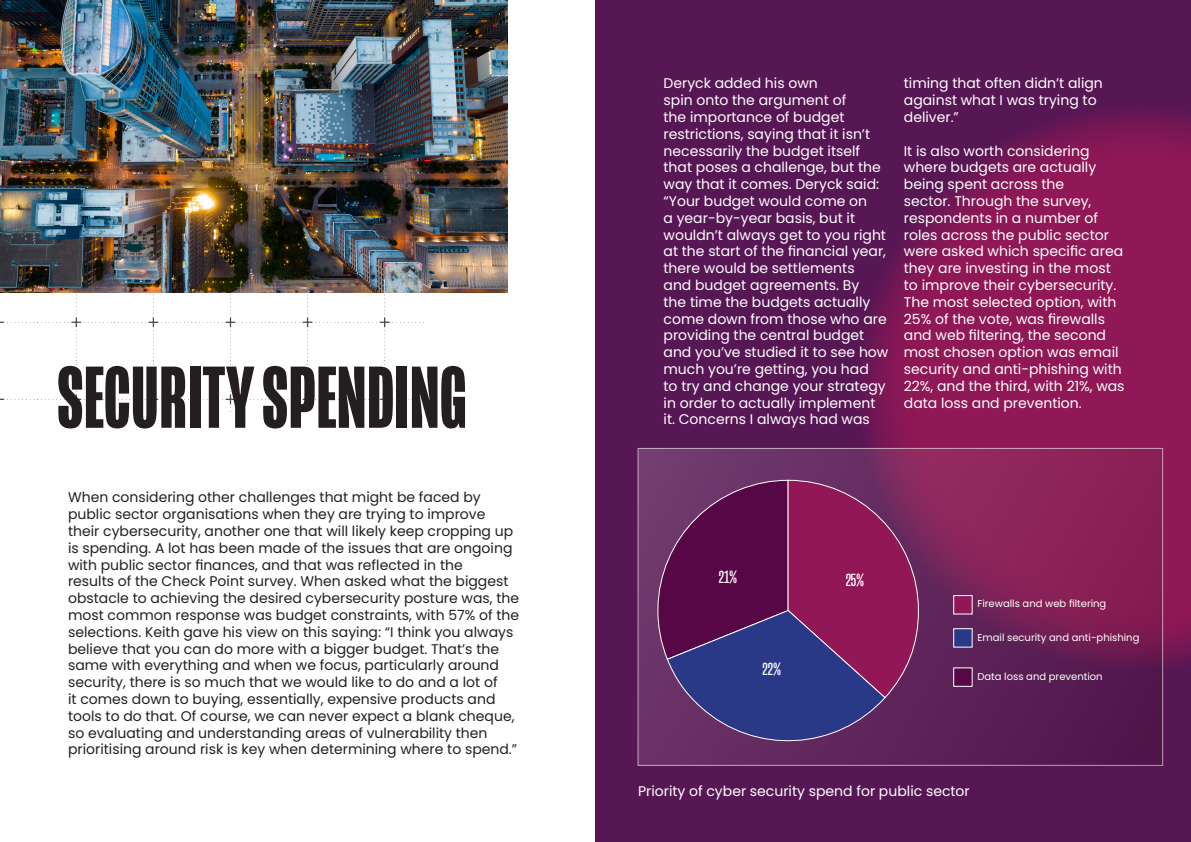
<style>
.page{position:relative;width:1191px;height:842px;background:#fff}
.page>*{position:absolute;margin:0;border:0;box-sizing:border-box;transform-origin:0 0}
.t1{font:700 90px "Mongoose";color:#231f20}
.t2{font:18px "Mongoose";color:#fff}
.t3{font:14px/16.8px "Poppins";color:#fff}
.t4{font:14px/16.8px "Poppins";color:#231f20}
.t5{font:10px "Poppins";color:#fff}
</style>
<div class="page">
<div style="left:595px;top:0;width:596px;height:842px;background:#571754"></div>
<svg style="left:863px;top:111px;width:328px;height:560px;fill:#911856"></svg>
<svg style="left:639px;top:450px;width:522px;height:314px"></svg>
<svg style="left:640px;top:479px;width:279px;height:276px"></svg>
<div style="left:953px;top:595px;width:19px;height:19px;background:#911756;border:1px solid #fff"></div>
<div style="left:953px;top:628px;width:19px;height:19px;background:#2a3888;border:1px solid #fff"></div>
<div style="left:953px;top:668px;width:19px;height:18px;background:#570746"></div>
<svg style="left:0;top:292px;width:424px;height:120px"></svg>
<img style="left:0;top:0;width:507px;height:292px">
<p class="t1" style="left:57px;top:346px;width:411px">SECURITY SPENDING</p>
<p class="t4" style="left:68px;top:489px;width:453px">When considering other challenges that might be faced by public sector organisations when they are trying to improve their cybersecurity, another one that will likely keep cropping up is spending. A lot has been made of the issues that are ongoing with public sector finances, and that was reflected in the<br>results of the Check Point survey. When asked what the biggest obstacle to achieving the desired cybersecurity posture was, the most common response was budget constraints, with 57% of the selections. Keith gave his view on this saying: “I think you always believe that you can do more with a bigger budget. That’s the same with everything and when we focus, particularly around security, there is so much that we would like to do and a lot of<br>it comes down to buying, essentially, expensive products and tools to do that. Of course, we can never expect a blank cheque, so evaluating and understanding areas of vulnerability then prioritising around risk is key when determining where to spend.”</p>
<p class="t3" style="left:663px;top:75px;width:226px">Deryck added his own<br>spin onto the argument of<br>the importance of budget restrictions, saying that it isn’t necessarily the budget itself that poses a challenge, but the way that it comes. Deryck said: “Your budget would come on<br>a year-by-year basis, but it wouldn’t always get to you right at the start of the financial year, there would be settlements<br>and budget agreements. By<br>the time the budgets actually come down from those who are providing the central budget and you’ve studied it to see how much you’re getting, you had<br>to try and change your strategy in order to actually implement it. Concerns I always had was</p>
<p class="t3" style="left:904px;top:75px;width:200px">timing that often didn’t align against what I was trying to deliver.”</p>
<p class="t3" style="left:904px;top:142px;width:222px">It is also worth considering where budgets are actually being spent across the<br>sector. Through the survey, respondents in a number of roles across the public sector were asked which specific area they are investing in the most to improve their cybersecurity.<br>The most selected option, with<br>25% of the vote, was firewalls and web filtering, the second most chosen option was email security and anti-phishing with<br>22%, and the third, with 21%, was data loss and prevention.</p>
<p class="t2" style="left:719px;top:567px;width:20px">21%</p>
<p class="t2" style="left:762px;top:659px;width:20px">22%</p>
<p class="t2" style="left:845px;top:570px;width:20px">25%</p>
<p class="t5" style="left:977px;top:597px;width:130px">Firewalls and web filtering</p>
<p class="t5" style="left:977px;top:631px;width:164px">Email security and anti-phishing</p>
<p class="t5" style="left:977px;top:671px;width:127px">Data loss and prevention</p>
<p class="t3" style="left:638px;top:782px;width:333px">Priority of cyber security spend for public sector</p>
</div>
